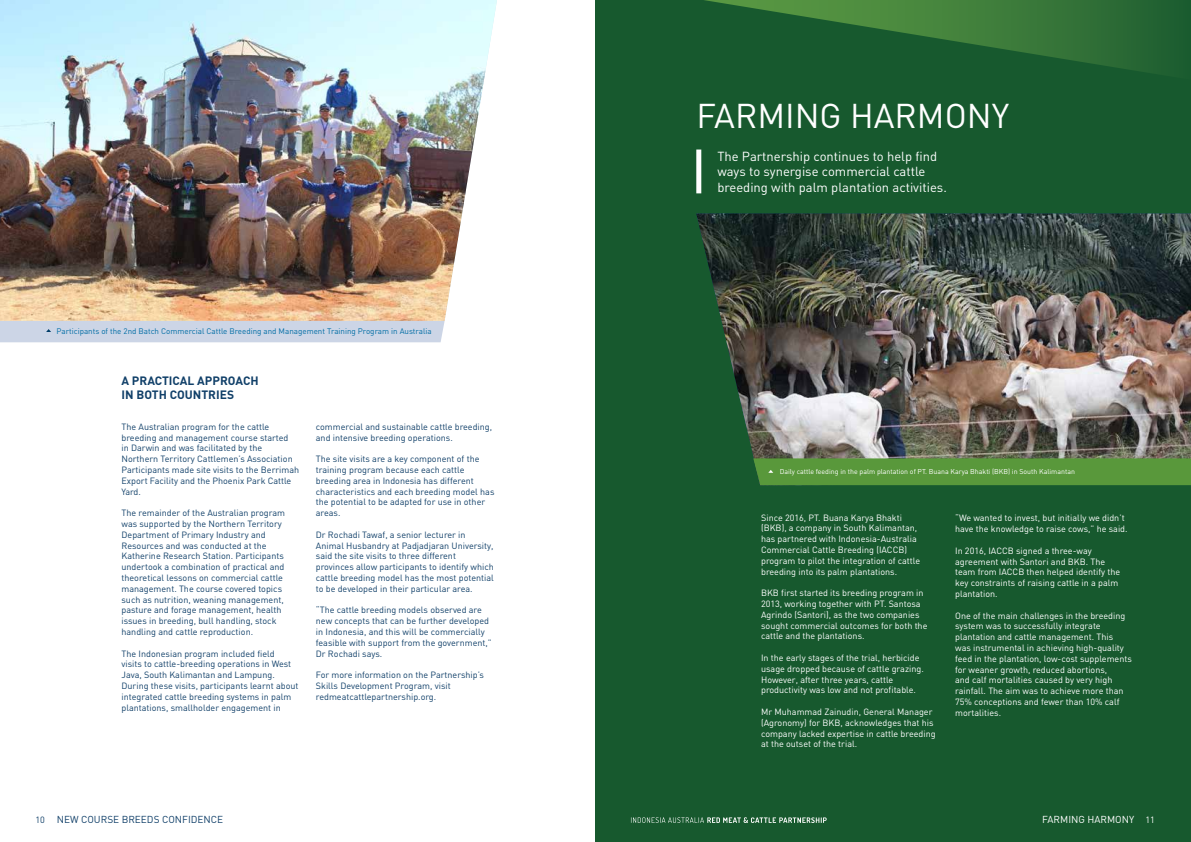
<style>
.page{position:relative;width:1191px;height:842px;background:#fff}
.page>*{position:absolute;margin:0;border:0;box-sizing:border-box;transform-origin:0 0}
.t1{font:34px "DIN";color:#fff}
.t2{font:13px/15.6px "DIN";color:#fff}
.t3{font:700 12px/14.4px "DIN";color:#114069}
.t4{font:10px "DIN";color:#114069}
.t5{font:10px "DIN";color:#fff}
.t6{font:9px/10.8px "DIN";color:#114069}
.t7{font:9px/10.8px "DIN";color:#fff}
.t8{font:8px "DIN";color:#006da5}
.t9{font:7px "DIN";color:#fff}
</style>
<div class="page">
<div style="left:595px;top:0;width:596px;height:842px;background:#17592e"></div>
<img style="left:696px;top:214px;width:495px;height:244px">
<div style="left:696px;top:150px;width:5px;height:43px;background:#fff"></div>
<img style="left:0;top:0;width:497px;height:321px">
<div style="left:0;top:321px;width:444px;height:21px;background:#ccd5e6"></div>
<svg style="left:704px;top:0;width:453px;height:74px"></svg>
<div style="left:753px;top:458px;width:438px;height:27px;background:#59983b"></div>
<svg style="left:631px;top:817px;width:195px;height:6px"></svg>
<h1 class="t1" style="left:696px;top:94px;width:314px">FARMING HARMONY</h1>
<p class="t8" style="left:57px;top:326px;width:377px">Participants of the 2nd Batch Commercial Cattle Breeding and Management Training Program in Australia</p>
<h3 class="t3" style="left:121px;top:373px;width:139px">A PRACTICAL APPROACH<br>IN BOTH COUNTRIES</h3>
<p class="t6" style="left:121px;top:421px;width:179px">The Australian program for the cattle breeding and management course started<br>in Darwin and was facilitated by the Northern Territory Cattlemen’s Association Participants made site visits to the Berrimah Export Facility and the Phoenix Park Cattle Yard.</p>
<p class="t6" style="left:121px;top:507px;width:165px">The remainder of the Australian program was supported by the Northern Territory Department of Primary Industry and Resources and was conducted at the Katherine Research Station. Participants undertook a combination of practical and theoretical lessons on commercial cattle management. The course covered topics such as nutrition, weaning management, pasture and forage management, health issues in breeding, bull handling, stock handling and cattle reproduction.</p>
<p class="t6" style="left:121px;top:648px;width:179px">The Indonesian program included field<br>visits to cattle-breeding operations in West Java, South Kalimantan and Lampung.<br>During these visits, participants learnt about integrated cattle breeding systems in palm plantations, smallholder engagement in</p>
<p class="t6" style="left:316px;top:421px;width:178px">commercial and sustainable cattle breeding, and intensive breeding operations.</p>
<p class="t6" style="left:316px;top:453px;width:180px">The site visits are a key component of the training program because each cattle breeding area in Indonesia has different characteristics and each breeding model has the potential to be adapted for use in other areas.</p>
<p class="t6" style="left:316px;top:529px;width:179px">Dr Rochadi Tawaf, a senior lecturer in Animal Husbandry at Padjadjaran University, said the site visits to three different provinces allow participants to identify which cattle breeding model has the most potential to be developed in their particular area.</p>
<p class="t6" style="left:316px;top:605px;width:177px">“The cattle breeding models observed are new concepts that can be further developed in Indonesia, and this will be commercially feasible with support from the government,” Dr Rochadi says.</p>
<p class="t6" style="left:316px;top:669px;width:170px">For more information on the Partnership’s<br>Skills Development Program, visit redmeatcattlepartnership.org.</p>
<h2 class="t2" style="left:717px;top:148px;width:231px">The Partnership continues to help find ways to synergise commercial cattle breeding with palm plantation activities.</h2>
<p class="t9" style="left:780px;top:467px;width:297px">Daily cattle feeding in the palm plantation of PT. Buana Karya Bhakti (BKB) in South Kalimantan</p>
<p class="t7" style="left:761px;top:512px;width:161px">Since 2016, PT. Buana Karya Bhakti (BKB), a company in South Kalimantan, has partnered with Indonesia-Australia Commercial Cattle Breeding (IACCB) program to pilot the integration of cattle breeding into its palm plantations.</p>
<p class="t7" style="left:761px;top:587px;width:168px">BKB first started its breeding program in 2013, working together with PT. Santosa Agrindo (Santori), as the two companies sought commercial outcomes for both the cattle and the plantations.</p>
<p class="t7" style="left:761px;top:652px;width:164px">In the early stages of the trial, herbicide usage dropped because of cattle grazing.<br>However, after three years, cattle productivity was low and not profitable.</p>
<p class="t7" style="left:761px;top:706px;width:176px">Mr Muhammad Zainudin, General Manager (Agronomy) for BKB, acknowledges that his company lacked expertise in cattle breeding at the outset of the trial.</p>
<p class="t7" style="left:955px;top:513px;width:174px">“We wanted to invest, but initially we didn’t have the knowledge to raise cows,” he said.</p>
<p class="t7" style="left:955px;top:545px;width:167px">In 2016, IACCB signed a three-way agreement with Santori and BKB. The team from IACCB then helped identify the key constraints of raising cattle in a palm plantation.</p>
<p class="t7" style="left:955px;top:610px;width:178px">One of the main challenges in the breeding system was to successfully integrate plantation and cattle management. This<br>was instrumental in achieving high-quality feed in the plantation, low-cost supplements for weaner growth, reduced abortions,<br>and calf mortalities caused by very high rainfall. The aim was to achieve more than 75% conceptions and fewer than 10% calf mortalities.</p>
<p class="t4" style="left:57px;top:813px;width:168px">NEW COURSE BREEDS CONFIDENCE</p>
<p class="t5" style="left:1042px;top:813px;width:93px">FARMING HARMONY</p>
<p class="t6" style="left:35px;top:814px;width:11px">10</p>
<p class="t7" style="left:1145px;top:814px;width:11px">11</p>
</div>
